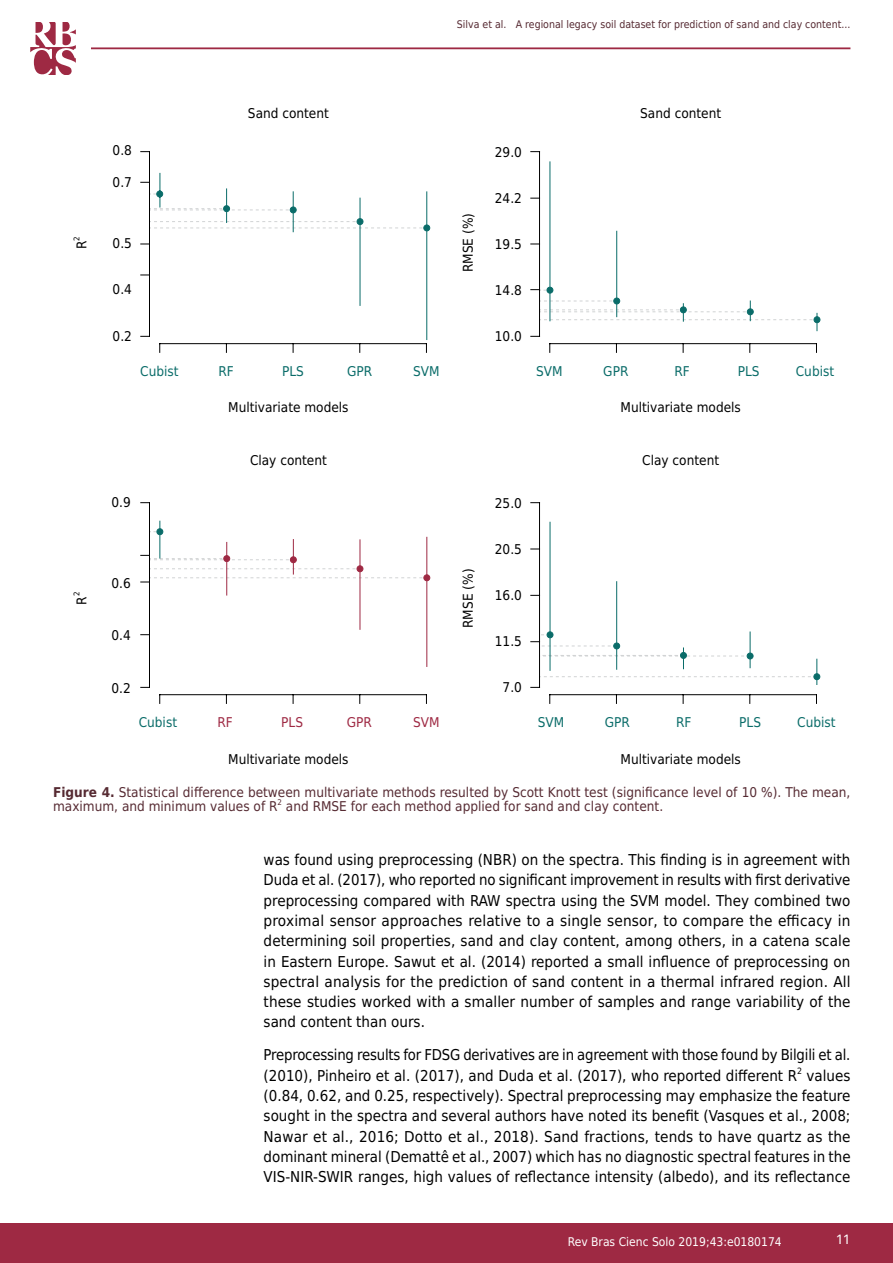
<style>
.page{position:relative;width:893px;height:1263px;background:#fff}
.page>*{position:absolute;margin:0;border:0;box-sizing:border-box;transform-origin:0 0}
.t1{font:15px/20.2px "DejaVu Sans Condensed";color:#000;text-align:justify}
.t2{font:13.5px "DejaVu Sans Condensed";color:#000}
.t3{font:13.5px/14.2px "DejaVu Sans Condensed";color:#562a32}
.t4{font:13.5px "DejaVu Sans Condensed";color:#0a6c69}
.t5{font:13.5px "DejaVu Sans Condensed";color:#9e2943}
.t6{font:13.5px "Akkurat Pro";color:#fff}
.t7{font:12px "DejaVu Sans Condensed";color:#fff}
.t8{font:10.5px "DejaVu Sans Condensed";color:#562a32}
.t9{font:8.7px "DejaVu Sans Condensed";color:#000}
.t10{font:7.8px "DejaVu Sans Condensed";color:#000}
.t11{font:7.8px "DejaVu Sans Condensed";color:#562a32}
.s1{font-weight:700}
</style>
<div class="page">
<div style="left:0;top:1223px;width:893px;height:40px;background:#9e2943"></div>
<hr style="left:91px;top:47px;width:759px;height:2px;background:#9e2943">
<svg style="left:30px;top:22px;width:46px;height:52px"></svg>
<hr style="left:160px;top:694px;width:266px;height:1px;background:#000">
<hr style="left:149px;top:152px;width:1px;height:184px;background:#000">
<hr style="left:539px;top:152px;width:1px;height:184px;background:#000">
<hr style="left:550px;top:694px;width:266px;height:1px;background:#000">
<svg style="left:141px;top:161px;width:680px;height:527px"></svg>
<div style="left:423px;top:574px;width:7px;height:7px;border:1px solid #9e2943;border-radius:50%"></div>
<p class="t8" style="left:457px;top:16px;width:395px">Silva et al. A regional legacy soil dataset for prediction of sand and clay content...</p>
<p class="t10" style="left:71px;top:241px;width:6px;rotate:-90deg">2</p>
<p class="t2" style="left:71px;top:249px;width:10px;rotate:-90deg">R</p>
<p class="t10" style="left:71px;top:596px;width:6px;rotate:-90deg">2</p>
<p class="t2" style="left:71px;top:605px;width:10px;rotate:-90deg">R</p>
<p class="t2" style="left:248px;top:102px;width:82px">Sand content</p>
<p class="t2" style="left:640px;top:102px;width:82px">Sand content</p>
<p class="t2" style="left:113px;top:139px;width:21px">0.8</p>
<p class="t2" style="left:113px;top:171px;width:21px">0.7</p>
<p class="t2" style="left:113px;top:232px;width:21px">0.5</p>
<p class="t2" style="left:113px;top:278px;width:21px">0.4</p>
<p class="t2" style="left:113px;top:325px;width:21px">0.2</p>
<p class="t2" style="left:457px;top:272px;width:61px;rotate:-90deg">RMSE (%)</p>
<p class="t2" style="left:495px;top:141px;width:29px">29.0</p>
<p class="t2" style="left:495px;top:187px;width:29px">24.2</p>
<p class="t2" style="left:495px;top:233px;width:29px">19.5</p>
<p class="t2" style="left:495px;top:279px;width:29px">14.8</p>
<p class="t2" style="left:495px;top:325px;width:29px">10.0</p>
<p class="t4" style="left:140px;top:360px;width:40px">Cubist</p>
<p class="t4" style="left:218px;top:360px;width:17px">RF</p>
<p class="t4" style="left:282px;top:360px;width:23px">PLS</p>
<p class="t4" style="left:347px;top:360px;width:27px">GPR</p>
<p class="t4" style="left:413px;top:360px;width:28px">SVM</p>
<p class="t4" style="left:536px;top:360px;width:28px">SVM</p>
<p class="t4" style="left:603px;top:360px;width:27px">GPR</p>
<p class="t4" style="left:674px;top:360px;width:17px">RF</p>
<p class="t4" style="left:738px;top:360px;width:23px">PLS</p>
<p class="t4" style="left:796px;top:360px;width:40px">Cubist</p>
<p class="t2" style="left:228px;top:396px;width:122px">Multivariate models</p>
<p class="t2" style="left:620px;top:396px;width:122px">Multivariate models</p>
<p class="t2" style="left:250px;top:449px;width:78px">Clay content</p>
<p class="t2" style="left:642px;top:449px;width:78px">Clay content</p>
<p class="t2" style="left:112px;top:491px;width:21px">0.9</p>
<p class="t2" style="left:112px;top:572px;width:21px">0.6</p>
<p class="t2" style="left:112px;top:624px;width:21px">0.4</p>
<p class="t2" style="left:112px;top:677px;width:21px">0.2</p>
<p class="t2" style="left:457px;top:628px;width:61px;rotate:-90deg">RMSE (%)</p>
<p class="t2" style="left:495px;top:492px;width:29px">25.0</p>
<p class="t2" style="left:495px;top:538px;width:29px">20.5</p>
<p class="t2" style="left:495px;top:584px;width:29px">16.0</p>
<p class="t2" style="left:495px;top:630px;width:29px">11.5</p>
<p class="t2" style="left:503px;top:676px;width:21px">7.0</p>
<p class="t4" style="left:139px;top:711px;width:40px">Cubist</p>
<p class="t5" style="left:217px;top:711px;width:17px">RF</p>
<p class="t5" style="left:281px;top:711px;width:23px">PLS</p>
<p class="t5" style="left:347px;top:711px;width:27px">GPR</p>
<p class="t5" style="left:413px;top:711px;width:28px">SVM</p>
<p class="t4" style="left:538px;top:711px;width:28px">SVM</p>
<p class="t4" style="left:605px;top:711px;width:27px">GPR</p>
<p class="t4" style="left:676px;top:711px;width:17px">RF</p>
<p class="t4" style="left:739px;top:711px;width:23px">PLS</p>
<p class="t4" style="left:797px;top:711px;width:40px">Cubist</p>
<p class="t2" style="left:228px;top:748px;width:122px">Multivariate models</p>
<p class="t2" style="left:620px;top:748px;width:122px">Multivariate models</p>
<p class="t3" style="left:53px;top:785px;width:799px"><span class="s1">Figure 4.</span> Statistical difference between multivariate methods resulted by Scott Knott test (significance level of 10 %). The mean, maximum, and minimum values of R</p>
<p class="t11" style="left:278px;top:795px;width:6px">2</p>
<p class="t3" style="left:286px;top:799px;width:379px">and RMSE for each method applied for sand and clay content.</p>
<p class="t1" style="left:264px;top:849px;width:588px">was found using preprocessing (NBR) on the spectra. This finding is in agreement with Duda et al. (2017), who reported no significant improvement in results with first derivative preprocessing compared with RAW spectra using the SVM model. They combined two proximal sensor approaches relative to a single sensor, to compare the efficacy in determining soil properties, sand and clay content, among others, in a catena scale in Eastern Europe. Sawut et al. (2014) reported a small influence of preprocessing on spectral analysis for the prediction of sand content in a thermal infrared region. All these studies worked with a smaller number of samples and range variability of the sand content than ours.</p>
<p class="t1" style="left:264px;top:1045px;width:588px">Preprocessing results for FDSG derivatives are in agreement with those found by Bilgili et al. (2010), Pinheiro et al. (2017), and Duda et al. (2017), who reported different R</p>
<p class="t9" style="left:797px;top:1063px;width:6px">2</p>
<p class="t1" style="left:264px;top:1065px;width:588px;text-indent:543px">values (0.84, 0.62, and 0.25, respectively). Spectral preprocessing may emphasize the feature sought in the spectra and several authors have noted its benefit (Vasques et al., 2008; Nawar et al., 2016; Dotto et al., 2018). Sand fractions, tends to have quartz as the dominant mineral (Demattê et al., 2007) which has no diagnostic spectral features in the VIS-NIR-SWIR ranges, high values of reflectance intensity (albedo), and its reflectance</p>
<p class="t7" style="left:568px;top:1231px;width:215px">Rev Bras Cienc Solo 2019;43:e0180174</p>
<p class="t6" style="left:836px;top:1231px;width:16px">11</p>
</div>
